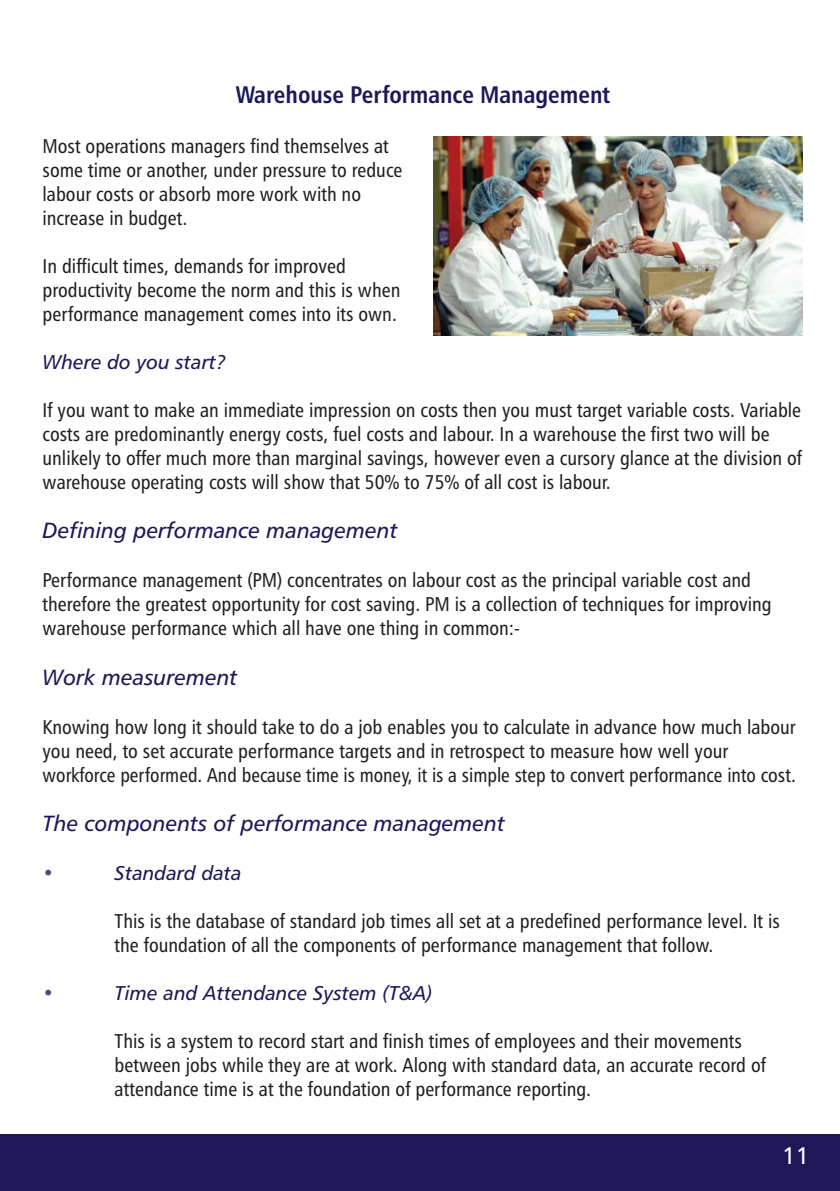
<style>
.page{position:relative;width:840px;height:1191px;background:#fff}
.page>*{position:absolute;margin:0;border:0;box-sizing:border-box;transform-origin:0 0}
.t1{font:24px "Humanist 777 BT Bold Condensed B";color:#1e1859}
.t2{font:24px "Humanist 777 BT Roman B";color:#fff}
.t3{font:22px "Humanist 777 BT Italic B";color:#1e1859}
.t4{font:20px/24px "Humanist 777 BT Roman Condensed B";color:#231f20}
.t5{font:20px "Humanist 777 BT Italic B";color:#1e1859}
.t6{font:20px "Humanist 777 BT Roman Condensed B";color:#50497a}
</style>
<div class="page">
<div style="left:0;top:1134px;width:839px;height:57px;background:#1e1859"></div>
<img style="left:433px;top:137px;width:369px;height:199px">
<p class="t1" style="left:235px;top:85px;width:376px">Warehouse Performance Management</p>
<p class="t4" style="left:43px;top:136px;width:361px">Most operations managers find themselves at some time or another, under pressure to reduce labour costs or absorb more work with no increase in budget.</p>
<p class="t4" style="left:43px;top:256px;width:359px">In difficult times, demands for improved productivity become the norm and this is when performance management comes into its own.</p>
<p class="t5" style="left:43px;top:354px;width:185px">Where do you start?</p>
<p class="t4" style="left:43px;top:400px;width:760px">If you want to make an immediate impression on costs then you must target variable costs. Variable costs are predominantly energy costs, fuel costs and labour. In a warehouse the first two will be unlikely to offer much more than marginal savings, however even a cursory glance at the division of warehouse operating costs will show that 50% to 75% of all cost is labour.</p>
<p class="t3" style="left:43px;top:522px;width:356px">Defining performance management</p>
<p class="t4" style="left:43px;top:570px;width:730px">Performance management (PM) concentrates on labour cost as the principal variable cost and therefore the greatest opportunity for cost saving. PM is a collection of techniques for improving warehouse performance which all have one thing in common:-</p>
<p class="t3" style="left:43px;top:668px;width:196px">Work measurement</p>
<p class="t4" style="left:43px;top:716px;width:754px">Knowing how long it should take to do a job enables you to calculate in advance how much labour you need, to set accurate performance targets and in retrospect to measure how well your workforce performed. And because time is money, it is a simple step to convert performance into cost.</p>
<p class="t3" style="left:43px;top:815px;width:463px">The components of performance management</p>
<p class="t6" style="left:43px;top:865px;width:13px">•</p>
<p class="t5" style="left:115px;top:865px;width:128px">Standard data</p>
<p class="t4" style="left:115px;top:911px;width:666px">This is the database of standard job times all set at a predefined performance level. It is the foundation of all the components of performance management that follow.</p>
<p class="t6" style="left:43px;top:985px;width:13px">•</p>
<p class="t5" style="left:115px;top:985px;width:319px">Time and Attendance System (T&amp;A)</p>
<p class="t4" style="left:115px;top:1031px;width:652px">This is a system to record start and finish times of employees and their movements between jobs while they are at work. Along with standard data, an accurate record of attendance time is at the foundation of performance reporting.</p>
<p class="t2" style="left:781px;top:1145px;width:29px">11</p>
</div>
